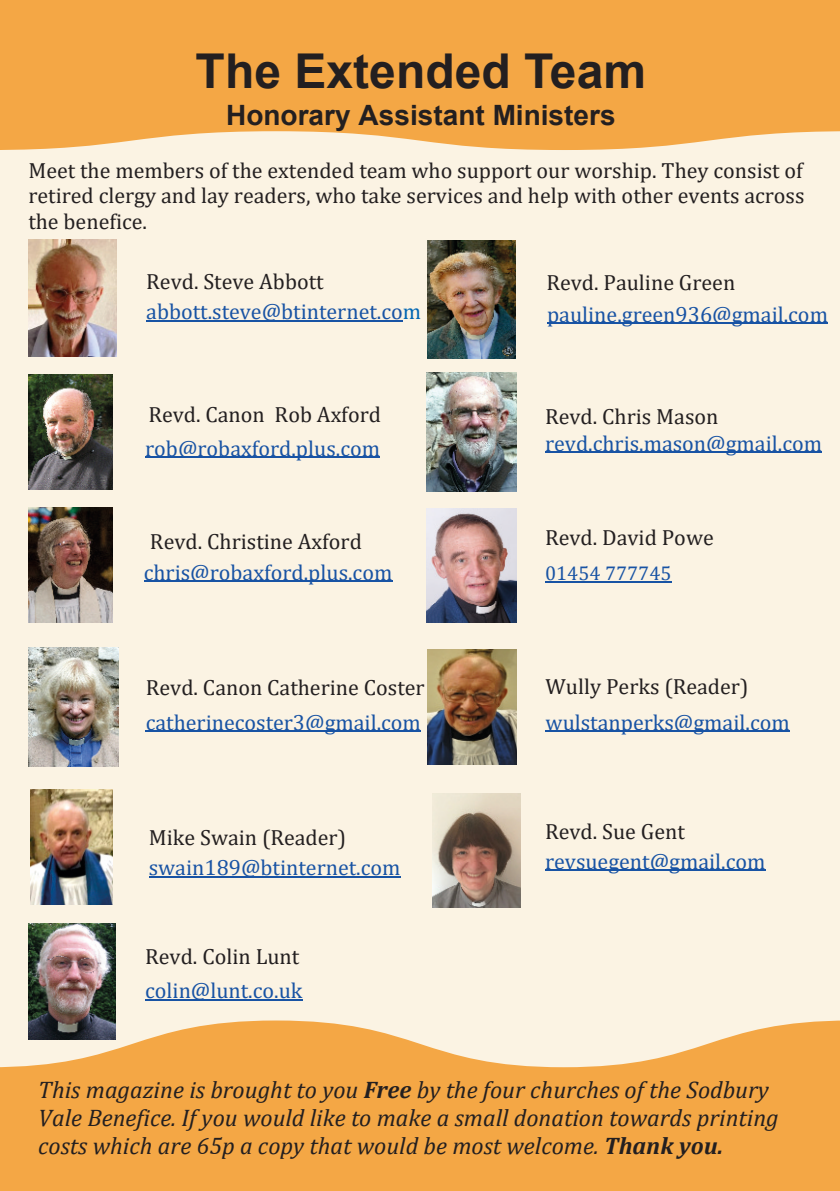
<style>
.page{position:relative;width:840px;height:1191px;background:#fff}
.page>*{position:absolute;margin:0;border:0;box-sizing:border-box;transform-origin:0 0}
.t1{font:700 48px "Arial";color:#231f20}
.t2{font:700 28px "Arial";color:#231f20}
.t3{font:italic 24px/28px "Cambria";color:#231f20}
.t4{font:22px/25.8px "Cambria";color:#231f20;text-align:justify}
.t5{font:22px "Cambria";color:#1853a4}
.t6{font:20px "Cambria";color:#1853a4}
.s1{color:#0166b3}
.s2{font-weight:700}
</style>
<div class="page">
<div style="left:0;top:0;width:839px;height:1191px;background:#fbf3e3"></div>
<div style="left:0;top:0;width:839px;height:150px;background:#f4a745"></div>
<svg style="left:0;top:1020px;width:839px;height:171px;background:#f4b059"></svg>
<img style="left:28px;top:375px;width:84px;height:115px">
<hr style="left:145px;top:456px;width:235px;height:2px;background:#1853a4">
<hr style="left:544px;top:452px;width:277px;height:1px;background:#1853a4">
<img style="left:426px;top:373px;width:89px;height:119px">
<hr style="left:144px;top:580px;width:248px;height:1px;background:#1853a4">
<img style="left:28px;top:508px;width:84px;height:114px">
<img style="left:426px;top:508px;width:89px;height:114px">
<hr style="left:544px;top:581px;width:127px;height:1px;background:#1853a4">
<hr style="left:546px;top:322px;width:281px;height:2px;background:#1853a4">
<hr style="left:146px;top:320px;width:256px;height:1px;background:#1853a4">
<img style="left:29px;top:240px;width:87px;height:116px">
<img style="left:427px;top:241px;width:88px;height:117px">
<hr style="left:545px;top:730px;width:244px;height:1px;background:#1853a4">
<img style="left:427px;top:649px;width:89px;height:115px">
<hr style="left:146px;top:730px;width:274px;height:1px;background:#1853a4">
<img style="left:29px;top:647px;width:89px;height:119px">
<hr style="left:149px;top:876px;width:251px;height:1px;background:#1853a4">
<img style="left:30px;top:789px;width:82px;height:115px">
<img style="left:432px;top:793px;width:88px;height:114px">
<hr style="left:544px;top:869px;width:221px;height:2px;background:#1853a4">
<hr style="left:145px;top:999px;width:157px;height:1px;background:#1853a4">
<img style="left:28px;top:923px;width:87px;height:116px">
<h1 class="t1" style="left:195px;top:53px;width:452px">The Extended Team</h1>
<p class="t2" style="left:226px;top:104px;width:391px">Honorary Assistant Ministers</p>
<p class="t4" style="left:28px;top:158px;width:777px">Meet the members of the extended team who support our worship. They consist of retired clergy and lay readers, who take services and help with other events across the benefice.</p>
<p class="t4" style="left:146px;top:270px;width:179px">Revd. Steve Abbott</p>
<p class="t4" style="left:546px;top:271px;width:190px">Revd. Pauline Green</p>
<p class="t5" style="left:146px;top:302px;width:276px">abbott.steve@btinternet.co<span class="s1">m</span></p>
<p class="t5" style="left:546px;top:304px;width:282px">pauline.green936@gmail.com</p>
<p class="t4" style="left:148px;top:403px;width:234px">Revd. Canon Rob Axford</p>
<p class="t5" style="left:145px;top:438px;width:236px">rob@robaxford.plus.com</p>
<p class="t4" style="left:150px;top:530px;width:213px">Revd. Christine Axford</p>
<p class="t5" style="left:144px;top:562px;width:250px">chris@robaxford.plus.com</p>
<p class="t4" style="left:544px;top:405px;width:175px">Revd. Chris Mason</p>
<p class="t5" style="left:544px;top:434px;width:278px">revd.chris.mason@gmail.com</p>
<p class="t4" style="left:544px;top:526px;width:170px">Revd. David Powe</p>
<p class="t6" style="left:544px;top:565px;width:128px">01454 777745</p>
<p class="t4" style="left:146px;top:675px;width:280px">Revd. Canon Catherine Coster</p>
<p class="t4" style="left:545px;top:675px;width:204px">Wully Perks (Reader)</p>
<p class="t5" style="left:146px;top:712px;width:276px">catherinecoster3@gmail.com</p>
<p class="t5" style="left:545px;top:712px;width:245px">wulstanperks@gmail.com</p>
<p class="t4" style="left:149px;top:826px;width:199px">Mike Swain (Reader)</p>
<p class="t5" style="left:149px;top:858px;width:253px">swain189@btinternet.com</p>
<p class="t4" style="left:145px;top:945px;width:155px">Revd. Colin Lunt</p>
<p class="t5" style="left:145px;top:981px;width:159px">colin@lunt.co.uk</p>
<p class="t4" style="left:544px;top:819px;width:141px">Revd. Sue Gent</p>
<p class="t5" style="left:544px;top:851px;width:222px">revsuegent@gmail.com</p>
<p class="t3" style="left:38px;top:1077px;width:741px">This magazine is brought to you <span class="s2">Free</span> by the four churches of the Sodbury<br>Vale Benefice. If you would like to make a small donation towards printing costs which are 65p a copy that would be most welcome. <span class="s2">Thank you.</span></p>
</div>
